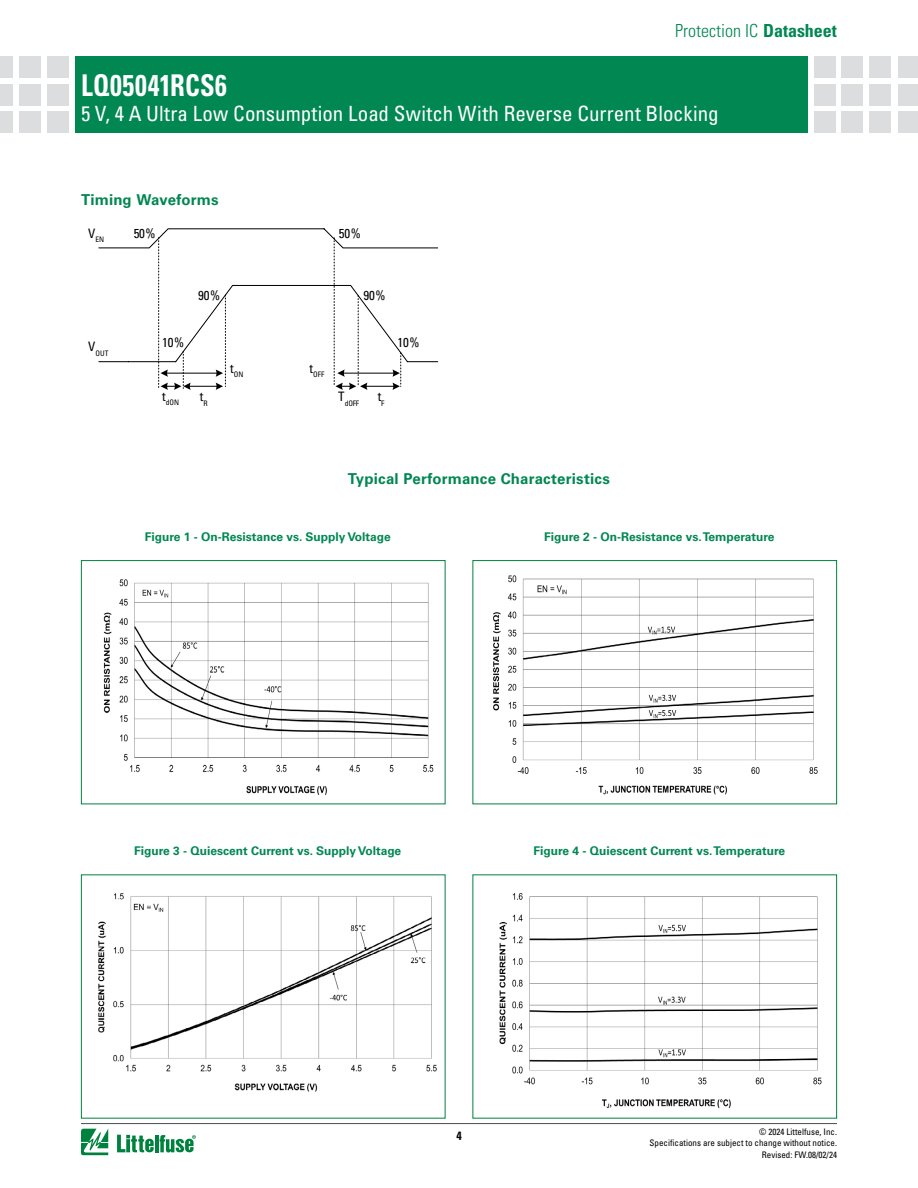
<style>
.page{position:relative;width:918px;height:1188px;background:#fff}
.page>*{position:absolute;margin:0;border:0;box-sizing:border-box;transform-origin:0 0}
.t1{font:700 condensed 30px "Univers LT Std";letter-spacing:.02em;color:#fff;scale:.88 1}
.t2{font:condensed 21px "Univers LT Std";color:#fff}
.t3{font:300 condensed 18px "Univers LT Std";color:#008752}
.t4{font:700 15px "Univers LT Std";letter-spacing:.01em;color:#008752}
.t5{font:condensed 13.05px "Univers LT Std";letter-spacing:-.01em;color:#000}
.t6{font:700 12px "Univers LT Std";color:#008752}
.t7{font:700 condensed 12px "Univers LT Std";color:#000}
.t8{font:condensed 9px/10.8px "Univers LT Std";color:#000;text-align:right}
.t9{font:condensed 7.65px "Univers LT Std";color:#000}
.s1{font-weight:700}
</style>
<div class="page">
<div style="left:870px;top:56px;width:21px;height:21px;background:#dcddde"></div>
<div style="left:870px;top:84px;width:21px;height:21px;background:#dcddde"></div>
<div style="left:870px;top:112px;width:21px;height:21px;background:#dcddde"></div>
<div style="left:814px;top:56px;width:21px;height:21px;background:#dcddde"></div>
<div style="left:814px;top:84px;width:21px;height:21px;background:#dcddde"></div>
<div style="left:814px;top:112px;width:21px;height:21px;background:#dcddde"></div>
<div style="left:842px;top:56px;width:21px;height:21px;background:#dcddde"></div>
<div style="left:842px;top:84px;width:21px;height:21px;background:#dcddde"></div>
<div style="left:842px;top:112px;width:21px;height:21px;background:#dcddde"></div>
<div style="left:898px;top:56px;width:20px;height:21px;background:#dcddde"></div>
<div style="left:898px;top:84px;width:20px;height:21px;background:#dcddde"></div>
<div style="left:898px;top:112px;width:20px;height:21px;background:#dcddde"></div>
<div style="left:75px;top:56px;width:733px;height:77px;background:#008752"></div>
<div style="left:47px;top:56px;width:21px;height:21px;background:#dcddde"></div>
<div style="left:47px;top:84px;width:21px;height:21px;background:#dcddde"></div>
<div style="left:47px;top:112px;width:21px;height:21px;background:#dcddde"></div>
<div style="left:19px;top:56px;width:21px;height:21px;background:#dcddde"></div>
<div style="left:19px;top:84px;width:21px;height:21px;background:#dcddde"></div>
<div style="left:19px;top:112px;width:21px;height:21px;background:#dcddde"></div>
<div style="left:0;top:56px;width:13px;height:21px;background:#dcddde"></div>
<div style="left:0;top:84px;width:13px;height:21px;background:#dcddde"></div>
<div style="left:0;top:112px;width:13px;height:21px;background:#dcddde"></div>
<hr style="left:81px;top:1123px;width:756px;height:1px;background:#4d4d4f">
<svg style="left:81px;top:1129px;width:27px;height:26px"></svg>
<hr style="left:155px;top:1135px;width:3px;height:17px;background:#00823f">
<svg style="left:160px;top:1135px;width:36px;height:18px"></svg>
<svg style="left:117px;top:1135px;width:37px;height:17px"></svg>
<img style="left:103px;top:579px;width:331px;height:216px">
<div style="left:81px;top:560px;width:365px;height:244px;border:1px solid #00823f"></div>
<img style="left:493px;top:575px;width:325px;height:220px">
<div style="left:472px;top:560px;width:365px;height:244px;border:1px solid #00823f"></div>
<img style="left:98px;top:893px;width:339px;height:199px">
<img style="left:499px;top:893px;width:323px;height:216px">
<svg style="left:98px;top:228px;width:341px;height:162px"></svg>
<h3 class="t3" style="left:675px;top:20px;width:163px">Protection IC <span class="s1">Datasheet</span></h3>
<h1 class="t1" style="left:81px;top:67px;width:167px">LQ05041RCS6</h1>
<h2 class="t2" style="left:81px;top:100px;width:639px">5 V, 4 A Ultra Low Consumption Load Switch With Reverse Current Blocking</h2>
<p class="t4" style="left:81px;top:191px;width:139px">Timing Waveforms</p>
<p class="t9" style="left:88px;top:235px;width:17px"><sup>V</sup>EN</p>
<p class="t9" style="left:88px;top:348px;width:22px"><sup>V</sup>OUT</p>
<p class="t5" style="left:134px;top:225px;width:23px">50%</p>
<p class="t5" style="left:339px;top:225px;width:23px">50%</p>
<p class="t5" style="left:198px;top:287px;width:23px">90%</p>
<p class="t5" style="left:364px;top:287px;width:23px">90%</p>
<p class="t5" style="left:162px;top:335px;width:23px">10%</p>
<p class="t9" style="left:162px;top:398px;width:18px"><sup>t</sup>dON</p>
<p class="t5" style="left:200px;top:388px;width:9px">t<sub>R</sub></p>
<p class="t9" style="left:230px;top:370px;width:15px"><sup>t</sup>ON</p>
<p class="t9" style="left:310px;top:370px;width:16px"><sup>t</sup>OFF</p>
<p class="t9" style="left:338px;top:398px;width:23px"><sup>T</sup>dOFF</p>
<p class="t5" style="left:378px;top:388px;width:8px">t<sub>F</sub></p>
<p class="t5" style="left:398px;top:335px;width:23px">10%</p>
<p class="t4" style="left:348px;top:470px;width:264px">Typical Performance Characteristics</p>
<p class="t6" style="left:145px;top:530px;width:247px">Figure 1 - On-Resistance vs. Supply Voltage</p>
<p class="t6" style="left:544px;top:530px;width:232px">Figure 2 - On-Resistance vs. Temperature</p>
<p class="t6" style="left:134px;top:844px;width:269px">Figure 3 - Quiescent Current vs. Supply Voltage</p>
<p class="t6" style="left:533px;top:844px;width:253px">Figure 4 - Quiescent Current vs. Temperature</p>
<p class="t7" style="left:456px;top:1128px;width:7px">4</p>
<p class="t8" style="left:650px;top:1126px;width:189px">© 2024 Littelfuse, Inc.<br>Specifications are subject to change without notice.</p>
<p class="t8" style="left:762px;top:1149px;width:77px">Revised: FW.08/02/24</p>
</div>
